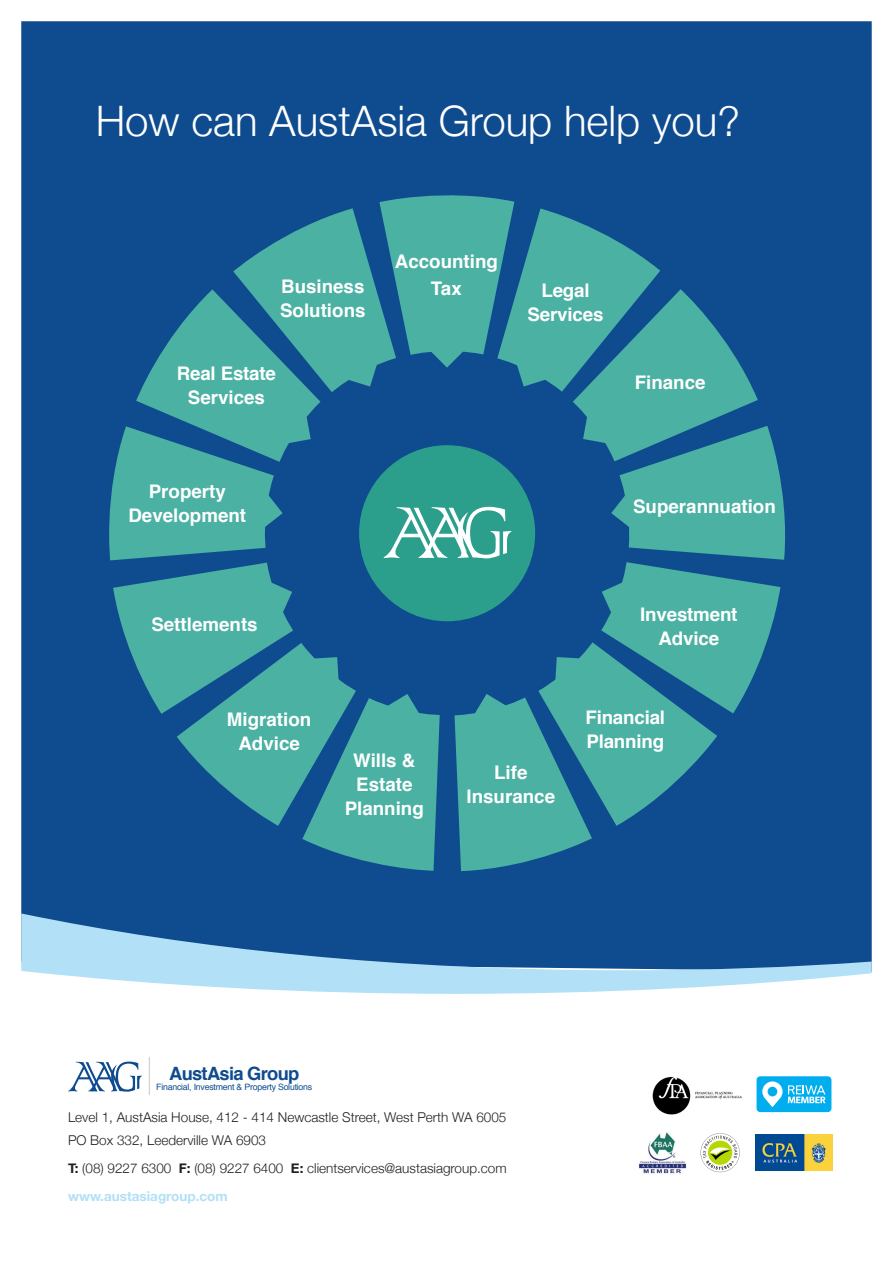
<style>
.page{position:relative;width:893px;height:1263px;background:#fff}
.page>*{position:absolute;margin:0;border:0;box-sizing:border-box;transform-origin:0 0}
.t1{font:56.4px "Colonna";color:#0f4c8f}
.t2{font:300 42px "Helvetica Neue";color:#fff}
.t3{font:700 18.75px/24px "Helvetica";color:#fff;text-align:center}
.t4{font:700 18.3px "Helvetica";letter-spacing:-.04em;color:#0f4c8f}
.t5{font:300 13.5px "Helvetica Neue";color:#231f20}
.t6{font:700 13.5px "Helvetica Neue";color:#b1e0f7}
.t7{font:8.7px "Helvetica";letter-spacing:-.025em;color:#0f4c8f}
.s1{font-weight:700}
</style>
<div class="page">
<div style="left:21px;top:21px;width:851px;height:892px;background:#0f4c8f"></div>
<svg style="left:21px;top:913px;width:851px;height:81px;background:#6193c0"></svg>
<svg style="left:701px;top:1133px;width:39px;height:39px"></svg>
<img style="left:755px;top:1134px;width:77px;height:37px">
<img style="left:652px;top:1076px;width:90px;height:39px">
<div style="left:756px;top:1076px;width:75px;height:36px;background:#00aeef;border-radius:4px"></div>
<svg style="left:762px;top:1081px;width:20px;height:26px"></svg>
<svg style="left:788px;top:1085px;width:38px;height:18px"></svg>
<img style="left:639px;top:1132px;width:48px;height:42px">
<hr style="left:149px;top:1057px;width:1px;height:38px;background:#c7c8ca">
<svg style="left:103px;top:187px;width:687px;height:684px;background:#2c7e98"></svg>
<p class="t2" style="left:96px;top:87px;width:646px">How can AustAsia Group help you?</p>
<p class="t3" style="left:281px;top:274px;width:85px">Business</p>
<p class="t3" style="left:280px;top:298px;width:87px">Solutions</p>
<p class="t3" style="left:177px;top:362px;width:101px">Real Estate</p>
<p class="t3" style="left:188px;top:386px;width:79px">Services</p>
<p class="t3" style="left:395px;top:250px;width:105px">Accounting</p>
<p class="t3" style="left:431px;top:277px;width:32px">Tax</p>
<p class="t3" style="left:541px;top:278px;width:50px">Legal</p>
<p class="t3" style="left:528px;top:302px;width:77px">Services</p>
<p class="t3" style="left:635px;top:371px;width:72px">Finance</p>
<p class="t3" style="left:149px;top:480px;width:79px">Property</p>
<p class="t3" style="left:128px;top:504px;width:119px">Development</p>
<p class="t3" style="left:633px;top:494px;width:144px">Superannuation</p>
<p class="t3" style="left:151px;top:612px;width:108px">Settlements</p>
<p class="t3" style="left:640px;top:603px;width:99px">Investment</p>
<p class="t3" style="left:659px;top:627px;width:62px">Advice</p>
<p class="t3" style="left:227px;top:708px;width:86px">Migration<br>Advice</p>
<p class="t3" style="left:353px;top:748px;width:64px;text-align:left">Wills &amp;<br>Estate</p>
<p class="t3" style="left:345px;top:796px;width:81px">Planning</p>
<p class="t3" style="left:466px;top:760px;width:90px">Life<br>Insurance</p>
<p class="t3" style="left:585px;top:706px;width:81px">Financial</p>
<p class="t3" style="left:586px;top:730px;width:79px">Planning</p>
<p class="t1" style="left:67px;top:1039px;width:77px">AAG</p>
<p class="t4" style="left:169px;top:1058px;width:132px">AustAsia Group</p>
<p class="t7" style="left:156px;top:1080px;width:158px">Financial, Investment &amp; Property Solutions</p>
<p class="t5" style="left:68px;top:1106px;width:440px">Level 1, AustAsia House, 412 - 414 Newcastle Street, West Perth WA 6005</p>
<p class="t5" style="left:68px;top:1130px;width:200px">PO Box 332, Leederville WA 6903</p>
<p class="t5" style="left:68px;top:1158px;width:440px"><span class="s1">T:</span> (08) 9227 6300 <span class="s1">F:</span> (08) 9227 6400 <span class="s1">E:</span> clientservices@austasiagroup.com</p>
<p class="t6" style="left:68px;top:1186px;width:161px">www.austasiagroup.com</p>
</div>
